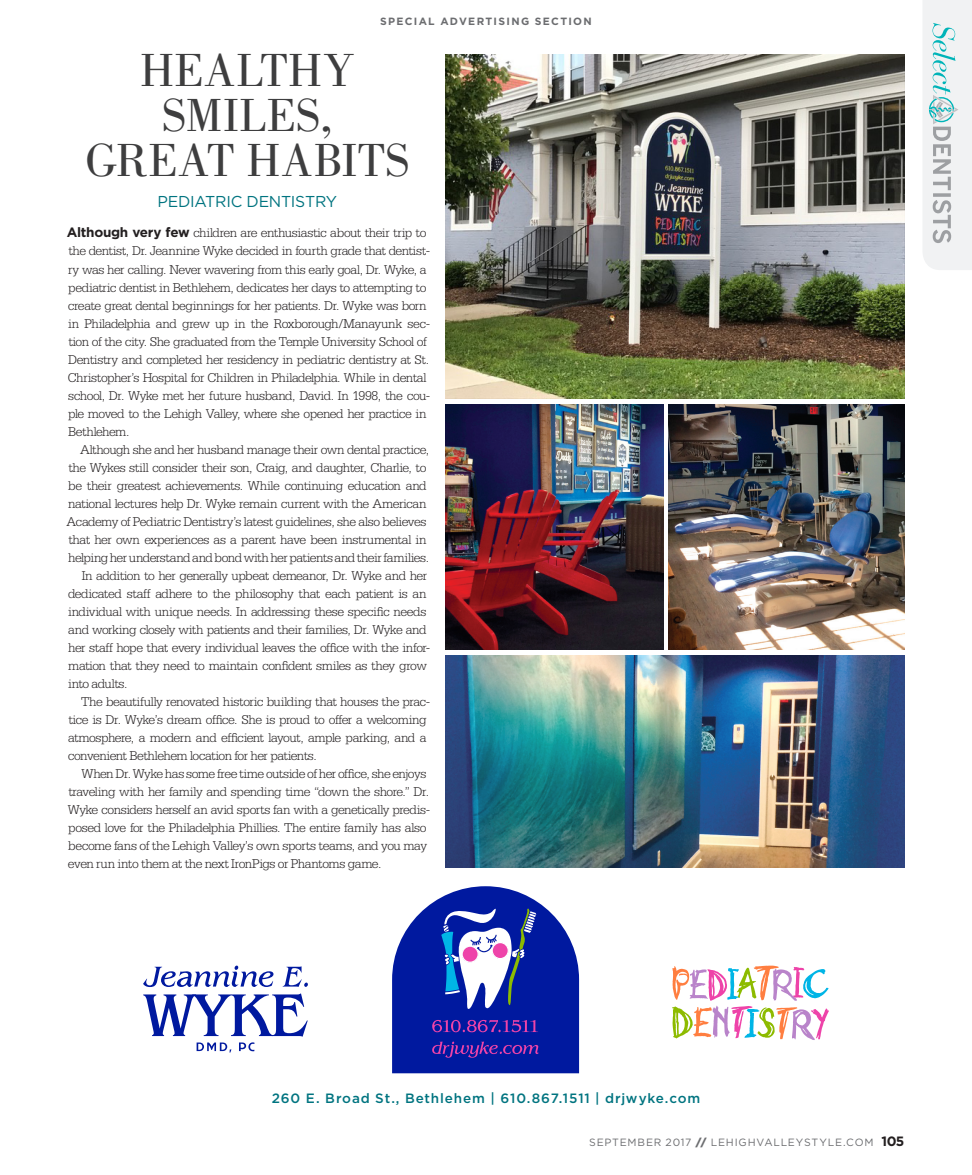
<style>
.page{position:relative;width:972px;height:1175px;background:#fff}
.page>*{position:absolute;margin:0;border:0;box-sizing:border-box;transform-origin:0 0}
.t1{font:48px/45px "Bodoni";letter-spacing:.005em;color:#3e3e3f;text-align:center}
.t2{font:15.75px "Gotham HTF";letter-spacing:-.02em;color:#007480}
.t3{font:300 13.5px/18px "Serifa";letter-spacing:-.04em;color:#231f20}
.t4{font:500 13.5px "Gotham HTF";letter-spacing:.065em;color:#007480}
.t5{font:10.5px "Gotham HTF";letter-spacing:.07em;color:#6c6d70}
.t6{font:700 10.5px "Gotham HTF";letter-spacing:.125em;color:#6c6d70}
.s1{font-family:"Gotham HTF";font-weight:700}
.s2{font-weight:900}
.s3{font-weight:700;font-size:13.5px;color:#231f20}
</style>
<div class="page">
<svg style="left:143px;top:965px;width:130px;height:22px"></svg>
<svg style="left:283px;top:966px;width:25px;height:21px"></svg>
<svg style="left:143px;top:993px;width:165px;height:43px"></svg>
<svg style="left:197px;top:1042px;width:34px;height:10px"></svg>
<svg style="left:239px;top:1042px;width:15px;height:9px"></svg>
<svg style="left:672px;top:965px;width:157px;height:75px"></svg>
<svg style="left:392px;top:886px;width:187px;height:187px"></svg>
<img style="left:445px;top:54px;width:459px;height:344px">
<img style="left:445px;top:655px;width:459px;height:212px">
<img style="left:669px;top:404px;width:235px;height:246px">
<img style="left:445px;top:404px;width:218px;height:246px">
<svg style="left:923px;top:0;width:49px;height:270px"></svg>
<p class="t6" style="left:380px;top:15px;width:213px">SPECIAL ADVERTISING SECTION</p>
<p class="t1" style="left:85px;top:48px;width:326px">HEALTHY<br>SMILES,<br>GREAT HABITS</p>
<p class="t2" style="left:157px;top:193px;width:181px">PEDIATRIC DENTISTRY</p>
<p class="t3" style="left:67px;top:224px;width:365px"><span class="s1">Although very few</span> children are enthusiastic about their trip to the dentist, Dr. Jeannine Wyke decided in fourth grade that dentist&shy;ry was her calling. Never wavering from this early goal, Dr. Wyke, a pediatric dentist in Bethlehem, dedicates her days to attempting to create great dental beginnings for her patients. Dr. Wyke was born in Philadelphia and grew up in the Roxborough/Manayunk sec&shy;tion of the city. She graduated from the Temple University School of Dentistry and completed her residency in pediatric dentistry at St.<br>Christopher’s Hospital for Children in Philadelphia. While in dental school, Dr. Wyke met her future husband, David. In 1998, the cou&shy;ple moved to the Lehigh Valley, where she opened her practice in Bethlehem.</p>
<p class="t3" style="left:67px;top:440px;width:364px;text-indent:14px">Although she and her husband manage their own dental practice, the Wykes still consider their son, Craig, and daughter, Charlie, to be their greatest achievements. While continuing education and national lectures help Dr. Wyke remain current with the American Academy of Pediatric Dentistry’s latest guidelines, she also believes that her own experiences as a parent have been instrumental in helping her understand and bond with her patients and their families.</p>
<p class="t3" style="left:68px;top:566px;width:364px;text-indent:14px">In addition to her generally upbeat demeanor, Dr. Wyke and her dedicated staff adhere to the philosophy that each patient is an individual with unique needs. In addressing these specific needs and working closely with patients and their families, Dr. Wyke and her staff hope that every individual leaves the office with the infor&shy;mation that they need to maintain confident smiles as they grow into adults.</p>
<p class="t3" style="left:68px;top:692px;width:364px;text-indent:13px">The beautifully renovated historic building that houses the prac&shy;tice is Dr. Wyke’s dream office. She is proud to offer a welcoming atmosphere, a modern and efficient layout, ample parking, and a convenient Bethlehem location for her patients.</p>
<p class="t3" style="left:68px;top:764px;width:364px;text-indent:14px">When Dr. Wyke has some free time outside of her office, she enjoys traveling with her family and spending time “down the shore.” Dr.<br>Wyke considers herself an avid sports fan with a genetically predis&shy;posed love for the Philadelphia Phillies. The entire family has also become fans of the Lehigh Valley’s own sports teams, and you may even run into them at the next IronPigs or Phantoms game.</p>
<p class="t4" style="left:272px;top:1090px;width:430px">260 E. Broad St., Bethlehem | 610.867.1511 | drjwyke.com</p>
<p class="t5" style="left:589px;top:1136px;width:317px">SEPTEMBER 2017 <span class="s2">//</span> LEHIGHVALLEYSTYLE.COM <span class="s3">105</span></p>
</div>
